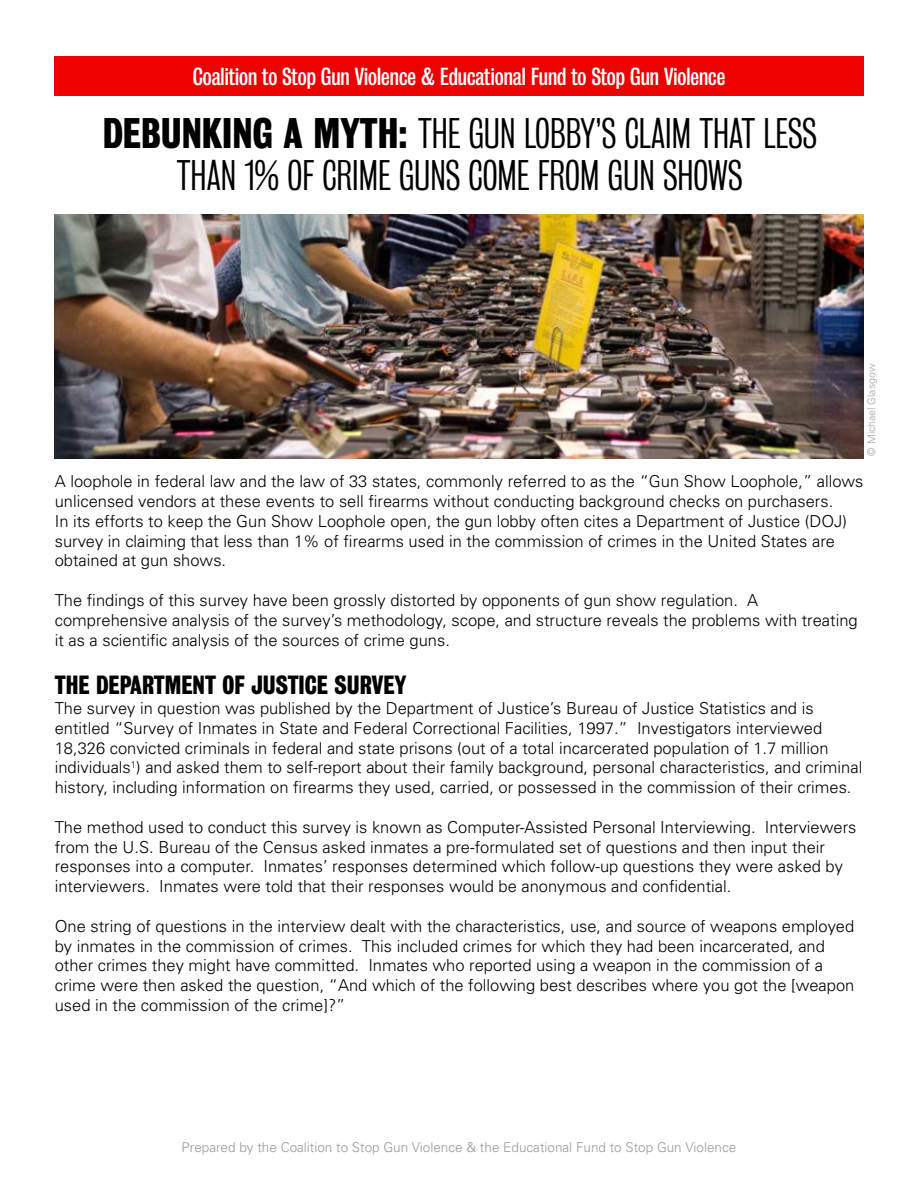
<style>
.page{position:relative;width:918px;height:1188px;background:#fff}
.page>*{position:absolute;margin:0;border:0;box-sizing:border-box;transform-origin:0 0}
.t1{font:39px/42px "Bureau Grotesque Three One";color:#000;text-align:center}
.t2{font:24px "Bureau Grot Three Seven";color:#000}
.t3{font:22.5px "Bureau Grotesque Three Three";color:#fff}
.t4{font:300 16.5px/19.8px "Univers";color:#000}
.t5{font:300 13.5px "Univers";color:#979a9c}
.t6{font:300 10.5px "Univers";color:#a1a3a5}
.s1{font-family:"Bureau Grot Three Seven"}
</style>
<div class="page">
<img style="left:54px;top:214px;width:810px;height:244px">
<div style="left:54px;top:56px;width:810px;height:40px;background:#ec0000"></div>
<h3 class="t3" style="left:193px;top:64px;width:534px">Coalition to Stop Gun Violence &amp; Educational Fund to Stop Gun Violence</h3>
<h1 class="t1" style="left:103px;top:113px;width:716px"><span class="s1">DEBUNKING A MYTH:</span> THE GUN LOBBY’S CLAIM THAT LESS<br>THAN 1% OF CRIME GUNS COME FROM GUN SHOWS</h1>
<p class="t6" style="left:865px;top:456px;width:93px;rotate:-90deg">© Michael Glasgow</p>
<p class="t4" style="left:55px;top:471px;width:810px">A loophole in federal law and the law of 33 states, commonly referred to as the “Gun Show Loophole,” allows unlicensed vendors at these events to sell firearms without conducting background checks on purchasers.<br>In its efforts to keep the Gun Show Loophole open, the gun lobby often cites a Department of Justice (DOJ) survey in claiming that less than 1% of firearms used in the commission of crimes in the United States are obtained at gun shows.</p>
<p class="t4" style="left:55px;top:590px;width:804px">The findings of this survey have been grossly distorted by opponents of gun show regulation. A comprehensive analysis of the survey’s methodology, scope, and structure reveals the problems with treating it as a scientific analysis of the sources of crime guns.</p>
<h2 class="t2" style="left:55px;top:671px;width:353px">THE DEPARTMENT OF JUSTICE SURVEY</h2>
<p class="t4" style="left:55px;top:698px;width:809px">The survey in question was published by the Department of Justice’s Bureau of Justice Statistics and is entitled “Survey of Inmates in State and Federal Correctional Facilities, 1997.” Investigators interviewed 18,326 convicted criminals in federal and state prisons (out of a total incarcerated population of 1.7 million individuals<sup>1</sup>) and asked them to self-report about their family background, personal characteristics, and criminal history, including information on firearms they used, carried, or possessed in the commission of their crimes.</p>
<p class="t4" style="left:55px;top:817px;width:803px">The method used to conduct this survey is known as Computer-Assisted Personal Interviewing. Interviewers from the U.S. Bureau of the Census asked inmates a pre-formulated set of questions and then input their responses into a computer. Inmates’ responses determined which follow-up questions they were asked by interviewers. Inmates were told that their responses would be anonymous and confidential.</p>
<p class="t4" style="left:55px;top:916px;width:801px">One string of questions in the interview dealt with the characteristics, use, and source of weapons employed by inmates in the commission of crimes. This included crimes for which they had been incarcerated, and other crimes they might have committed. Inmates who reported using a weapon in the commission of a crime were then asked the question, “And which of the following best describes where you got the [weapon used in the commission of the crime]?”</p>
<p class="t5" style="left:182px;top:1139px;width:556px">Prepared by the Coalition to Stop Gun Violence &amp; the Educational Fund to Stop Gun Violence</p>
</div>
